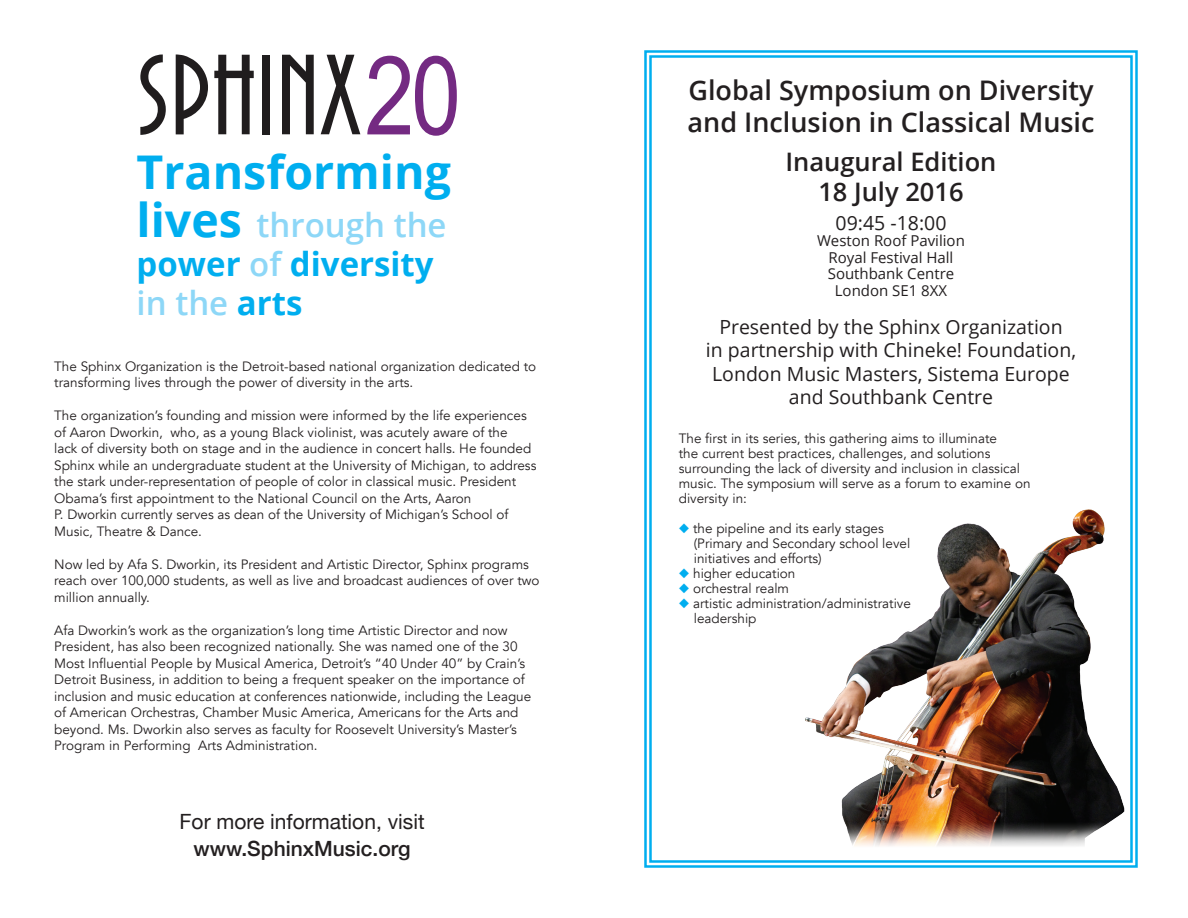
<style>
.page{position:relative;width:1188px;height:918px;background:#fff}
.page>*{position:absolute;margin:0;border:0;box-sizing:border-box;transform-origin:0 0}
.t1{font:119.25px "Avenida Let Plain";color:#201d1e}
.t2{font:700 46.5px "Open Sans";color:#00aeef}
.t3{font:600 33px "Open Sans";color:#8dd7f7}
.t4{font:700 33px "Open Sans";color:#00aeef}
.t5{font:600 27px "Open Sans";color:#231f20}
.t6{font:600 25.5px "Open Sans";color:#231f20}
.t7{font:21px "Helvetica Neue";color:#231f20}
.t8{font:500 21px "Helvetica Neue";color:#231f20}
.t9{font:19.5px "Open Sans";color:#231f20}
.t10{font:15px "Open Sans";color:#231f20}
.t11{font:13.5px/16.5px "Avenir";color:#231f20}
.s1{font-family:"Arial Narrow";font-size:109.5px;color:#742a82}
.s2{font-weight:700;font-size:46.5px;color:#00aeef}
.s3{font-weight:600;color:#8dd7f7}
.s4{font-weight:700;color:#00aeef}
.s5{color:#00aeef}
</style>
<div class="page">
<svg style="left:644px;top:50px;width:494px;height:818px"></svg>
<p class="t1" style="left:136px;top:34px;width:326px">SPHINX<span class="s1">20</span></p>
<p class="t2" style="left:137px;top:140px;width:316px">Transforming</p>
<p class="t3" style="left:137px;top:203px;width:312px"><span class="s2">lives</span> through the</p>
<p class="t4" style="left:137px;top:241px;width:299px">power <span class="s3">of</span> diversity</p>
<p class="t3" style="left:137px;top:280px;width:167px">in the <span class="s4">arts</span></p>
<p class="t11" style="left:54px;top:358px;width:483px">The Sphinx Organization is the Detroit-based national organization dedicated to transforming lives through the power of diversity in the arts.</p>
<p class="t11" style="left:54px;top:408px;width:484px">The organization’s founding and mission were informed by the life experiences of Aaron Dworkin, who, as a young Black violinist, was acutely aware of the<br>lack of diversity both on stage and in the audience in concert halls. He founded Sphinx while an undergraduate student at the University of Michigan, to address the stark under-representation of people of color in classical music. President Obama’s first appointment to the National Council on the Arts, Aaron</p>
<p class="t11" style="left:54px;top:507px;width:456px">P. Dworkin currently serves as dean of the University of Michigan’s School of<br>Music, Theatre &amp; Dance.</p>
<p class="t11" style="left:54px;top:556px;width:487px">Now led by Afa S. Dworkin, its President and Artistic Director, Sphinx programs reach over 100,000 students, as well as live and broadcast audiences of over two million annually.</p>
<p class="t11" style="left:54px;top:622px;width:479px">Afa Dworkin’s work as the organization’s long time Artistic Director and now President, has also been recognized nationally. She was named one of the 30<br>Most Influential People by Musical America, Detroit’s “40 Under 40” by Crain’s Detroit Business, in addition to being a frequent speaker on the importance of inclusion and music education at conferences nationwide, including the League of American Orchestras, Chamber Music America, Americans for the Arts and beyond. Ms. Dworkin also serves as faculty for Roosevelt University’s Master’s Program in Performing Arts Administration.</p>
<p class="t7" style="left:180px;top:806px;width:247px">For more information, visit</p>
<p class="t8" style="left:194px;top:832px;width:219px">www.SphinxMusic.org</p>
<p class="t5" style="left:688px;top:72px;width:407px">Global Symposium on Diversity</p>
<p class="t5" style="left:688px;top:104px;width:408px">and Inclusion in Classical Music</p>
<p class="t6" style="left:786px;top:144px;width:212px">Inaugural Edition</p>
<p class="t6" style="left:818px;top:174px;width:147px">18 July 2016</p>
<p class="t9" style="left:836px;top:209px;width:112px">09:45 -18:00</p>
<p class="t10" style="left:817px;top:230px;width:149px">Weston Roof Pavilion</p>
<p class="t10" style="left:829px;top:247px;width:126px">Royal Festival Hall</p>
<p class="t10" style="left:828px;top:263px;width:128px">Southbank Centre</p>
<p class="t10" style="left:835px;top:280px;width:114px">London SE1 8XX</p>
<p class="t9" style="left:719px;top:314px;width:345px">Presented by the Sphinx Organization</p>
<p class="t9" style="left:706px;top:337px;width:372px">in partnership with Chineke! Foundation,</p>
<p class="t9" style="left:712px;top:360px;width:359px">London Music Masters, Sistema Europe</p>
<p class="t9" style="left:789px;top:384px;width:206px">and Southbank Centre</p>
<p class="t11" style="left:679px;top:431px;width:353px;line-height:15px">The first in its series, this gathering aims to illuminate<br>the current best practices, challenges, and solutions surrounding the lack of diversity and inclusion in classical music. The symposium will serve as a forum to examine on diversity in:</p>
<p class="t11" style="left:694px;top:521px;width:218px;line-height:15px;text-indent:-15px"><span class="s5">◆</span> the pipeline and its early stages (Primary and Secondary school level initiatives and efforts)</p>
<p class="t11" style="left:679px;top:566px;width:118px"><span class="s5">◆</span> higher education</p>
<p class="t11" style="left:679px;top:581px;width:112px"><span class="s5">◆</span> orchestral realm</p>
<p class="t11" style="left:694px;top:596px;width:219px;line-height:15px;text-indent:-15px"><span class="s5">◆</span> artistic administration/administrative leadership</p>
</div>
